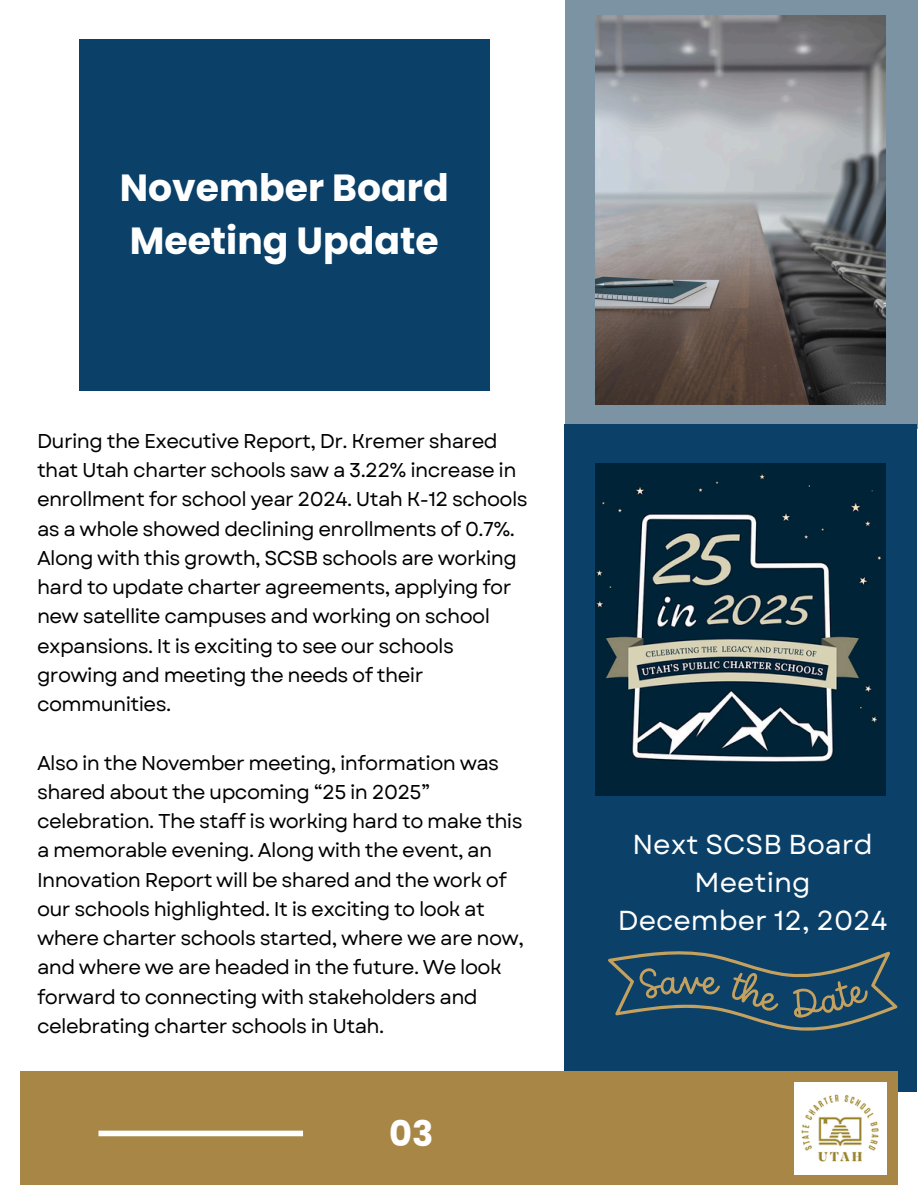
<style>
.page{position:relative;width:918px;height:1188px;background:#fff}
.page>*{position:absolute;margin:0;border:0;box-sizing:border-box;transform-origin:0 0}
.t1{font:700 37.8px/52.8px "Poppins";color:#fff}
.t2{font:700 35.25px "Poppins";color:#fff}
.t3{font:27.45px/38.2px "Garet";color:#fff;text-align:center}
.t4{font:19.95px/29.2px "Garet";letter-spacing:-.03em;color:#000}
</style>
<div class="page">
<div style="left:79px;top:39px;width:410px;height:351px;background:#0b4068"></div>
<div style="left:565px;top:0;width:353px;height:429px;background:#7c93a4"></div>
<div style="left:564px;top:425px;width:353px;height:666px;background:#0b4068"></div>
<div style="left:20px;top:1071px;width:878px;height:114px;background:#a88746"></div>
<img style="left:595px;top:463px;width:291px;height:332px">
<div style="left:98px;top:1131px;width:205px;height:5px;background:#fff"></div>
<svg style="left:608px;top:951px;width:289px;height:80px"></svg>
<img style="left:595px;top:16px;width:291px;height:388px">
<img style="left:794px;top:1082px;width:93px;height:93px">
<p class="t1" style="left:120px;top:162px;width:331px">November Board<br>Meeting Update</p>
<p class="t4" style="left:37px;top:426px;width:492px">During the Executive Report, Dr. Kremer shared that Utah charter schools saw a 3.22% increase in enrollment for school year 2024. Utah K-12 schools as a whole showed declining enrollments of 0.7%.<br>Along with this growth, SCSB schools are working hard to update charter agreements, applying for new satellite campuses and working on school expansions. It is exciting to see our schools growing and meeting the needs of their communities.</p>
<p class="t4" style="left:37px;top:748px;width:488px">Also in the November meeting, information was shared about the upcoming “25 in 2025” celebration. The staff is working hard to make this a memorable evening. Along with the event, an Innovation Report will be shared and the work of our schools highlighted. It is exciting to look at where charter schools started, where we are now, and where we are headed in the future. We look forward to connecting with stakeholders and celebrating charter schools in Utah.</p>
<p class="t2" style="left:389px;top:1109px;width:46px">03</p>
<h2 class="t3" style="left:618px;top:825px;width:271px">Next SCSB Board<br>Meeting<br>December 12, 2024</h2>
</div>
